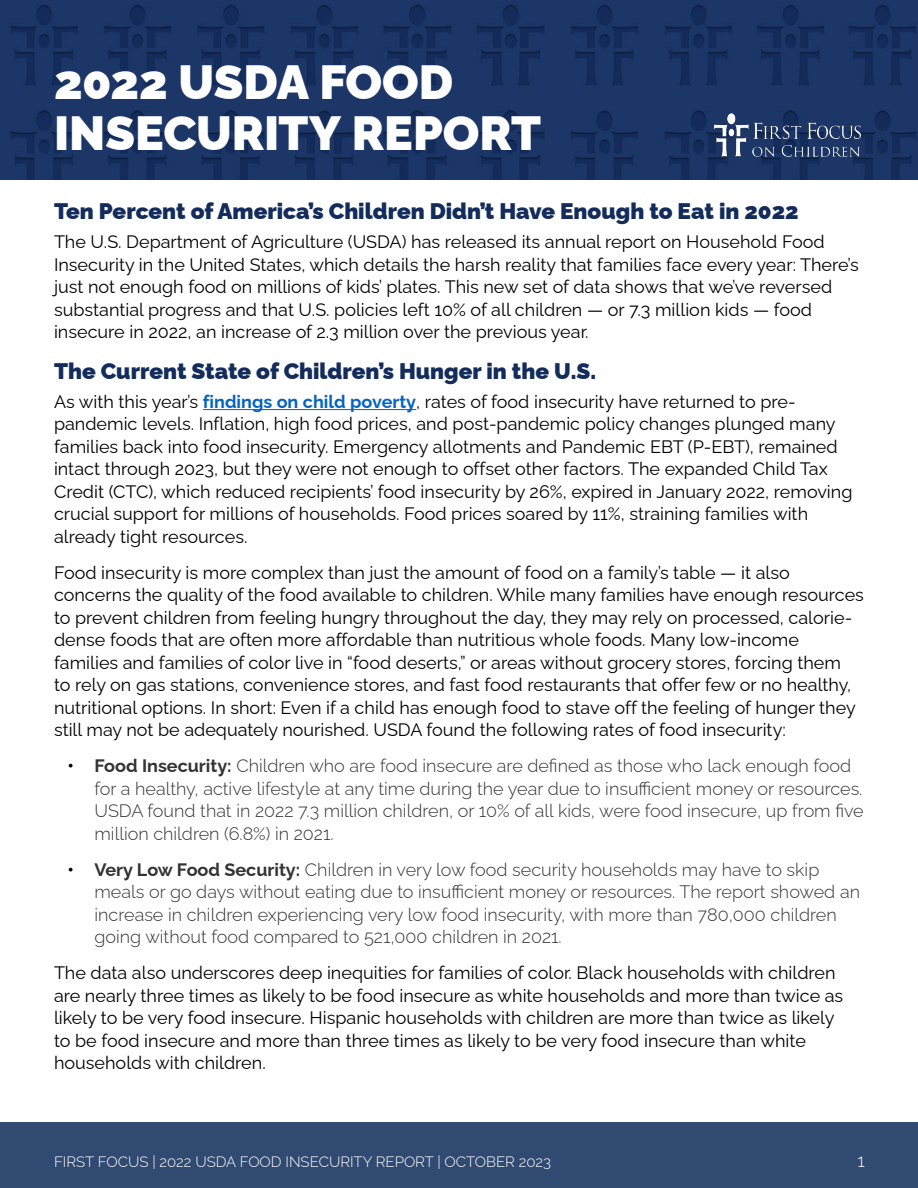
<style>
.page{position:relative;width:918px;height:1188px;background:#fff}
.page>*{position:absolute;margin:0;border:0;box-sizing:border-box;transform-origin:0 0}
.t1{font:900 48px/51px "Raleway";letter-spacing:-.005em;color:#fff}
.t2{font:900 22.5px "Raleway";color:#132c5b}
.t3{font:18px/22.5px "Raleway";color:#000}
.t4{font:300 18px/22.5px "Raleway";color:#333}
.t5{font:300 18px "Raleway";color:#fff}
.t6{font:300 15px "Raleway";color:#fff}
.s1{font-weight:700;color:#0563c1}
.s2{font-weight:700;color:#000}
.s3{font-weight:700}
</style>
<div class="page">
<div style="left:0;top:1122px;width:918px;height:66px;background:#314a71"></div>
<img style="left:0;top:0;width:918px;height:179px">
<img style="left:711px;top:113px;width:153px;height:47px">
<hr style="left:203px;top:409px;width:213px;height:1px;background:#0563c1">
<h1 class="t1" style="left:54px;top:51px;width:489px">2022 USDA FOOD<br>INSECURITY REPORT</h1>
<p class="t2" style="left:54px;top:193px;width:746px">Ten Percent of America’s Children Didn’t Have Enough to Eat in 2022</p>
<p class="t3" style="left:54px;top:228px;width:806px">The U.S. Department of Agriculture (USDA) has released its annual report on Household Food Insecurity in the United States, which details the harsh reality that families face every year: There’s just not enough food on millions of kids’ plates. This new set of data shows that we’ve reversed substantial progress and that U.S. policies left 10% of all children — or 7.3 million kids — food insecure in 2022, an increase of 2.3 million over the previous year.</p>
<p class="t2" style="left:54px;top:353px;width:544px">The Current State of Children’s Hunger in the U.S.</p>
<p class="t3" style="left:54px;top:388px;width:800px">As with this year’s <span class="s1">findings on child poverty</span>, rates of food insecurity have returned to pre&shy;pandemic levels. Inflation, high food prices, and post-pandemic policy changes plunged many families back into food insecurity. Emergency allotments and Pandemic EBT (P-EBT), remained intact through 2023, but they were not enough to offset other factors. The expanded Child Tax Credit (CTC), which reduced recipients’ food insecurity by 26%, expired in January 2022, removing crucial support for millions of households. Food prices soared by 11%, straining families with already tight resources.</p>
<p class="t3" style="left:54px;top:559px;width:811px">Food insecurity is more complex than just the amount of food on a family’s table — it also concerns the quality of the food available to children. While many families have enough resources to prevent children from feeling hungry throughout the day, they may rely on processed, calorie&shy;dense foods that are often more affordable than nutritious whole foods. Many low-income families and families of color live in “food deserts,” or areas without grocery stores, forcing them<br>to rely on gas stations, convenience stores, and fast food restaurants that offer few or no healthy, nutritional options. In short: Even if a child has enough food to stave off the feeling of hunger they still may not be adequately nourished. USDA found the following rates of food insecurity:</p>
<p class="t4" style="left:94px;top:753px;width:771px;text-indent:-27px"><span class="s2">•</span> <span class="s3">Food Insecurity:</span> Children who are food insecure are defined as those who lack enough food for a healthy, active lifestyle at any time during the year due to insufficient money or resources.<br>USDA found that in 2022 7.3 million children, or 10% of all kids, were food insecure, up from five million children (6.8%) in 2021.</p>
<p class="t4" style="left:94px;top:856px;width:767px;text-indent:-27px"><span class="s2">•</span> <span class="s3">Very Low Food Security:</span> Children in very low food security households may have to skip meals or go days without eating due to insufficient money or resources. The report showed an increase in children experiencing very low food insecurity, with more than 780,000 children going without food compared to 521,000 children in 2021.</p>
<p class="t3" style="left:54px;top:960px;width:791px">The data also underscores deep inequities for families of color. Black households with children are nearly three times as likely to be food insecure as white households and more than twice as likely to be very food insecure. Hispanic households with children are more than twice as likely to be food insecure and more than three times as likely to be very food insecure than white households with children.</p>
<p class="t6" style="left:54px;top:1150px;width:499px">FIRST FOCUS | 2022 USDA FOOD INSECURITY REPORT | OCTOBER 2023</p>
<p class="t5" style="left:858px;top:1147px;width:9px">1</p>
</div>
